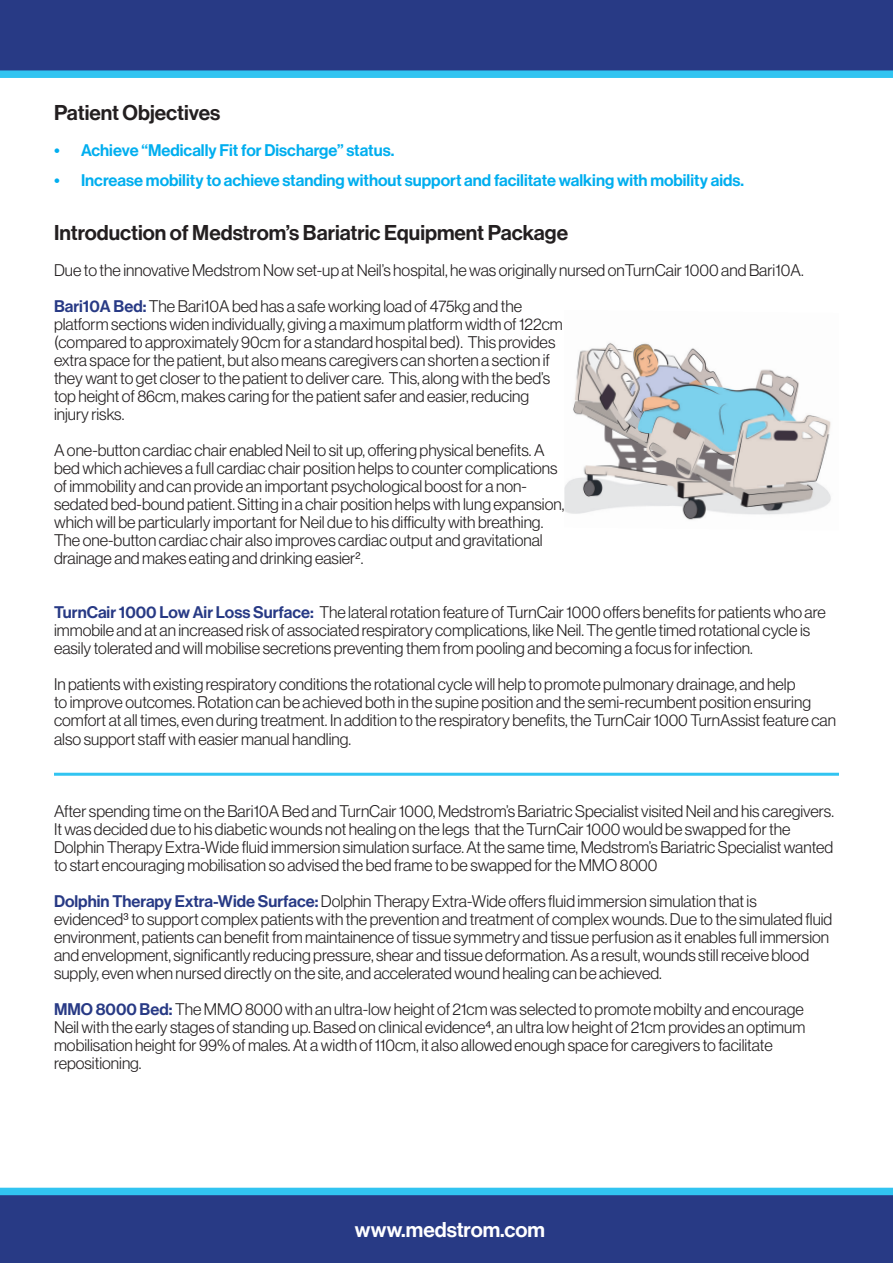
<style>
.page{position:relative;width:893px;height:1263px;background:#fff}
.page>*{position:absolute;margin:0;border:0;box-sizing:border-box;transform-origin:0 0}
.t1{font:21px "N Haas Grotesk DS Pro 65 Md";color:#231f20}
.t2{font:21px "N Haas Grotesk DS Pro 65 Md";color:#fff}
.t3{font:16.5px/18px "N Haas Grotesk DS Pro 45 Lt";color:#231f20}
.t4{font:16.5px "N Haas Grotesk DS Pro 65 Md";color:#00aeef}
.s1{font-family:"N Haas Grotesk DS Pro 65 Md";color:#283a85}
</style>
<div class="page">
<svg style="left:0;top:0;width:893px;height:78px;background:#28478f"></svg>
<svg style="left:0;top:1188px;width:893px;height:75px;background:#28478f"></svg>
<img style="left:564px;top:342px;width:267px;height:178px">
<hr style="left:54px;top:773px;width:785px;height:3px;background:#31c4f1">
<p class="t1" style="left:54px;top:101px;width:168px">Patient Objectives</p>
<p class="t4" style="left:54px;top:141px;width:342px">• Achieve “Medically Fit for Discharge” status.</p>
<p class="t4" style="left:54px;top:171px;width:691px">• Increase mobility to achieve standing without support and facilitate walking with mobility aids.</p>
<p class="t1" style="left:54px;top:221px;width:516px">Introduction of Medstrom’s Bariatric Equipment Package</p>
<p class="t3" style="left:54px;top:262px;width:751px">Due to the innovative Medstrom Now set-up at Neil’s hospital, he was originally nursed onTurnCair 1000 and Bari10A.</p>
<p class="t3" style="left:54px;top:298px;width:510px"><span class="s1">Bari10A Bed:</span> The Bari10A bed has a safe working load of 475kg and the platform sections widen individually, giving a maximum platform width of 122cm (compared to approximately 90cm for a standard hospital bed). This provides extra space for the patient, but also means caregivers can shorten a section if they want to get closer to the patient to deliver care. This, along with the bed’s top height of 86cm, makes caring for the patient safer and easier, reducing injury risks.</p>
<p class="t3" style="left:54px;top:442px;width:512px">A one-button cardiac chair enabled Neil to sit up, offering physical benefits. A bed which achieves a full cardiac chair position helps to counter complications of immobility and can provide an important psychological boost for a non&shy;sedated bed-bound patient. Sitting in a chair position helps with lung expansion, which will be particularly important for Neil due to his difficulty with breathing.<br>The one-button cardiac chair also improves cardiac output and gravitational drainage and makes eating and drinking easier2.</p>
<p class="t3" style="left:54px;top:604px;width:773px"><span class="s1">TurnCair 1000 Low Air Loss Surface:</span> The lateral rotation feature of TurnCair 1000 offers benefits for patients who are immobile and at an increased risk of associated respiratory complications, like Neil. The gentle timed rotational cycle is easily tolerated and will mobilise secretions preventing them from pooling and becoming a focus for infection.</p>
<p class="t3" style="left:54px;top:676px;width:784px">In patients with existing respiratory conditions the rotational cycle will help to promote pulmonary drainage, and help<br>to improve outcomes. Rotation can be achieved both in the supine position and the semi-recumbent position ensuring comfort at all times, even during treatment. In addition to the respiratory benefits, the TurnCair 1000 TurnAssist feature can also support staff with easier manual handling.</p>
<p class="t3" style="left:54px;top:802px;width:781px">After spending time on the Bari10A Bed and TurnCair 1000, Medstrom’s Bariatric Specialist visited Neil and his caregivers.<br>It was decided due to his diabetic wounds not healing on the legs that the TurnCair 1000 would be swapped for the Dolphin Therapy Extra-Wide fluid immersion simulation surface. At the same time, Medstrom’s Bariatric Specialist wanted to start encouraging mobilisation so advised the bed frame to be swapped for the MMO 8000</p>
<p class="t3" style="left:54px;top:892px;width:780px"><span class="s1">Dolphin Therapy Extra-Wide Surface:</span> Dolphin Therapy Extra-Wide offers fluid immersion simulation that is evidenced3 to support complex patients with the prevention and treatment of complex wounds. Due to the simulated fluid environment, patients can benefit from maintainence of tissue symmetry and tissue perfusion as it enables full immersion and envelopment, significantly reducing pressure, shear and tissue deformation. As a result, wounds still receive blood supply, even when nursed directly on the site, and accelerated wound healing can be achieved.</p>
<p class="t3" style="left:54px;top:1000px;width:753px"><span class="s1">MMO 8000 Bed:</span> The MMO 8000 with an ultra-low height of 21cm was selected to promote mobilty and encourage Neil with the early stages of standing up. Based on clinical evidence4, an ultra low height of 21cm provides an optimum mobilisation height for 99% of males. At a width of 110cm, it also allowed enough space for caregivers to facilitate repositioning.</p>
<p class="t2" style="left:355px;top:1217px;width:192px">www.medstrom.com</p>
</div>
